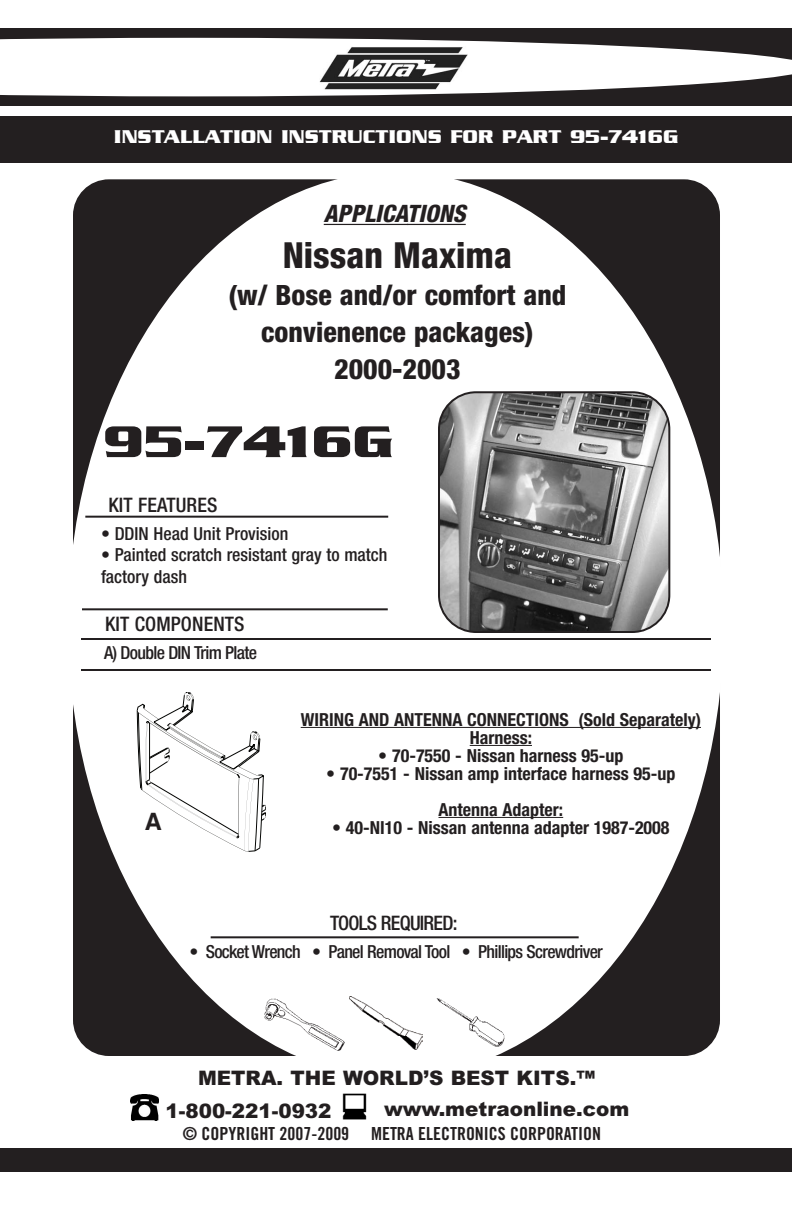
<style>
.page{position:relative;width:792px;height:1224px;background:#fff}
.page>*{position:absolute;margin:0;border:0;box-sizing:border-box;transform-origin:0 0}
.t1{font:700 48px "Serpentine";color:#231f20;scale:1.12 1}
.t2{font:800 condensed 36px "Helvetica Neue";color:#231f20}
.t3{font:800 condensed 28px/37px "Helvetica Neue";color:#231f20;text-align:center}
.t4{font:italic 800 condensed 24px "Helvetica Neue";color:#231f20}
.t5{font:700 24px "Helvetica";color:#231f20}
.t6{font:900 20px "Arial";color:#231f20}
.t7{font:700 20px "Serpentine";color:#fff}
.t8{font:500 condensed 20px "Helvetica Neue";letter-spacing:.005em;color:#231f20}
.t9{font:500 condensed 20px "Helvetica Neue";letter-spacing:-.04em;color:#231f20}
.t10{font:700 condensed 18px/18px "Helvetica Neue";color:#231f20;text-align:center}
.t11{font:500 condensed 18px "Helvetica Neue";letter-spacing:-.04em;color:#231f20}
.t12{font:500 condensed 18px/21.6px "Helvetica Neue";color:#231f20}
.t13{font:18px "Trade Gothic Bold Cond Twenty";color:#231f20}
</style>
<div class="page">
<div style="left:73px;top:179px;width:647px;height:877px;background:#231f20;border-radius:36px"></div>
<div style="left:68px;top:172px;width:656px;height:905px;background:#fff;border-radius:50%"></div>
<div style="left:0;top:28px;width:792px;height:78px;background:#231f20"></div>
<svg style="left:0;top:38px;width:792px;height:58px;fill:#fff"></svg>
<div style="left:316px;top:46px;width:162px;height:46px;background:#fff"></div>
<img style="left:320px;top:47px;width:148px;height:43px">
<div style="left:0;top:117px;width:792px;height:46px;background:#231f20"></div>
<svg style="left:438px;top:391px;width:232px;height:242px;background:#858585"></svg>
<hr style="left:85px;top:516px;width:303px;height:2px;background:#231f20">
<hr style="left:82px;top:608px;width:306px;height:2px;background:#231f20">
<svg style="left:137px;top:692px;width:129px;height:160px"></svg>
<hr style="left:211px;top:936px;width:368px;height:2px;background:#231f20">
<img style="left:259px;top:998px;width:86px;height:58px">
<img style="left:130px;top:1094px;width:29px;height:26px">
<img style="left:342px;top:1093px;width:25px;height:26px">
<div style="left:0;top:1148px;width:792px;height:24px;background:#231f20"></div>
<img style="left:349px;top:997px;width:73px;height:40px">
<img style="left:400px;top:1037px;width:22px;height:12px">
<hr style="left:81px;top:669px;width:630px;height:2px;background:#231f20">
<hr style="left:81px;top:638px;width:630px;height:2px;background:#231f20">
<hr style="left:324px;top:224px;width:84px;height:1px;background:#231f20">
<hr style="left:407px;top:224px;width:59px;height:1px;background:#231f20">
<img style="left:436px;top:998px;width:76px;height:52px">
<hr style="left:301px;top:727px;width:400px;height:1px;background:#231f20">
<hr style="left:470px;top:745px;width:62px;height:1px;background:#231f20">
<hr style="left:439px;top:817px;width:124px;height:1px;background:#231f20">
<p class="t7" style="left:114px;top:130px;width:566px">INSTALLATION INSTRUCTIONS FOR PART 95-7416G</p>
<h3 class="t4" style="left:324px;top:205px;width:144px">APPLICATIONS</h3>
<h2 class="t2" style="left:283px;top:242px;width:231px">Nissan Maxima</h2>
<h3 class="t3" style="left:228px;top:279px;width:339px">(w/ Bose and/or comfort and convienence packages)<br>2000-2003</h3>
<h1 class="t1" style="left:103px;top:426px;width:261px">95-7416G</h1>
<p class="t8" style="left:109px;top:498px;width:110px">KIT FEATURES</p>
<p class="t12" style="left:101px;top:524px;width:189px">• DDIN Head Unit Provision</p>
<p class="t12" style="left:101px;top:546px;width:288px">• Painted scratch resistant gray to match factory dash</p>
<p class="t8" style="left:105px;top:617px;width:141px">KIT COMPONENTS</p>
<p class="t11" style="left:104px;top:646px;width:155px">A) Double DIN Trim Plate</p>
<p class="t10" style="left:301px;top:712px;width:402px">WIRING AND ANTENNA CONNECTIONS (Sold Separately)<br>Harness:</p>
<p class="t10" style="left:378px;top:748px;width:247px">• 70-7550 - Nissan harness 95-up</p>
<p class="t10" style="left:326px;top:757px;width:351px;line-height:36px">• 70-7551 - Nissan amp interface harness 95-up<br>Antenna Adapter:</p>
<h3 class="t5" style="left:145px;top:812px;width:19px">A</h3>
<p class="t10" style="left:332px;top:820px;width:339px">• 40-NI10 - Nissan antenna adapter 1987-2008</p>
<p class="t9" style="left:330px;top:916px;width:129px">TOOLS REQUIRED:</p>
<p class="t11" style="left:189px;top:945px;width:415px">• Socket Wrench • Panel Removal Tool • Phillips Screwdriver</p>
<p class="t6" style="left:198px;top:1066px;width:399px">METRA. THE WORLD’S BEST KITS.™</p>
<p class="t6" style="left:384px;top:1098px;width:247px">www.metraonline.com</p>
<p class="t6" style="left:166px;top:1099px;width:167px">1-800-221-0932</p>
<p class="t13" style="left:183px;top:1127px;width:420px">© COPYRIGHT 2007-2009 METRA ELECTRONICS CORPORATION</p>
</div>
